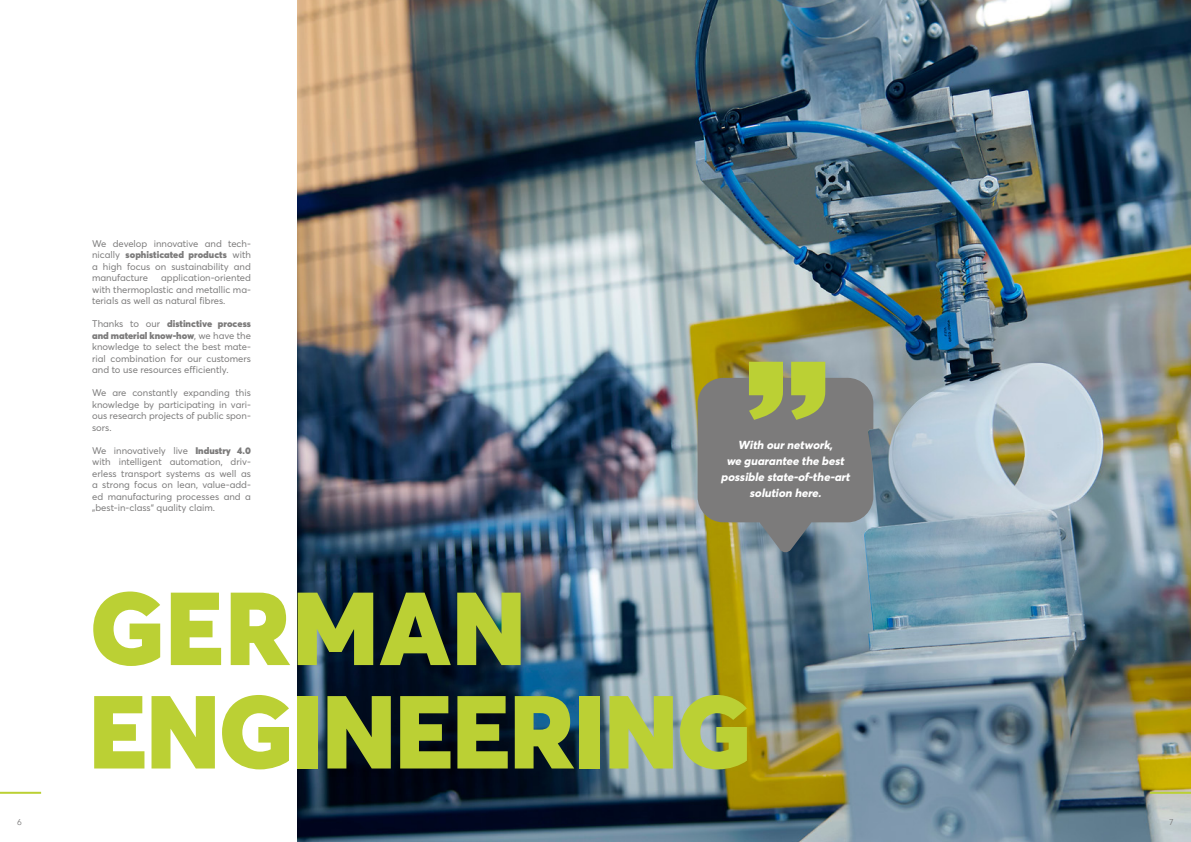
<style>
.page{position:relative;width:1191px;height:842px;background:#fff}
.page>*{position:absolute;margin:0;border:0;box-sizing:border-box;transform-origin:0 0}
.t1{font:900 102px/103.4px "Averta PE";letter-spacing:-.015em;color:#bbd034}
.t2{font:italic 800 11.5px/16px "Averta PE";color:#fff;text-align:center}
.t3{font:9.5px/11.5px "Averta PE";color:#7c7b7b;text-align:justify}
.t4{font:8.5px "Avenir";color:#7c7b7b}
.s1{font-weight:900}
</style>
<div class="page">
<img style="left:298px;top:0;width:893px;height:842px">
<hr style="left:0;top:792px;width:41px;height:2px;background:#bbd034">
<hr style="left:1149px;top:792px;width:42px;height:2px;background:#bbd034">
<svg style="left:697px;top:362px;width:176px;height:190px;background:#868873"></svg>
<img style="left:864px;top:392px;width:274px;height:240px">
<p class="t4" style="left:17px;top:817px;width:6px">6</p>
<p class="t3" style="left:92px;top:237px;width:160px">We develop innovative and tech&shy;nically <span class="s1">sophisticated products</span> with a high focus on sustainability and manufacture</p>
<p class="t3" style="left:92px;top:272px;width:160px;text-indent:69px">application-oriented with thermoplastic and metallic ma&shy;terials as well as natural fibres.</p>
<p class="t3" style="left:92px;top:318px;width:160px">Thanks to our <span class="s1">distinctive process and material know-how</span>, we have the knowledge to select the best mate&shy;rial combination for our customers and to use resources efficiently.</p>
<p class="t3" style="left:92px;top:387px;width:160px">We are constantly expanding this knowledge by participating in vari&shy;ous research projects of public spon&shy;sors.</p>
<p class="t3" style="left:92px;top:444px;width:160px">We innovatively live <span class="s1">Industry 4.0 </span>with intelligent automation, driv&shy;erless transport systems as well as a strong focus on lean, value-add&shy;ed manufacturing processes and a „best-in-class“ quality claim.</p>
<p class="t2" style="left:721px;top:436px;width:133px">With ournetwork,<br>we guarantee the best possible state-of-the-art solution here.</p>
<h1 class="t1" style="left:89px;top:572px;width:663px">GERMAN<br>ENGINEERING</h1>
<p class="t4" style="left:1169px;top:817px;width:6px">7</p>
</div>
